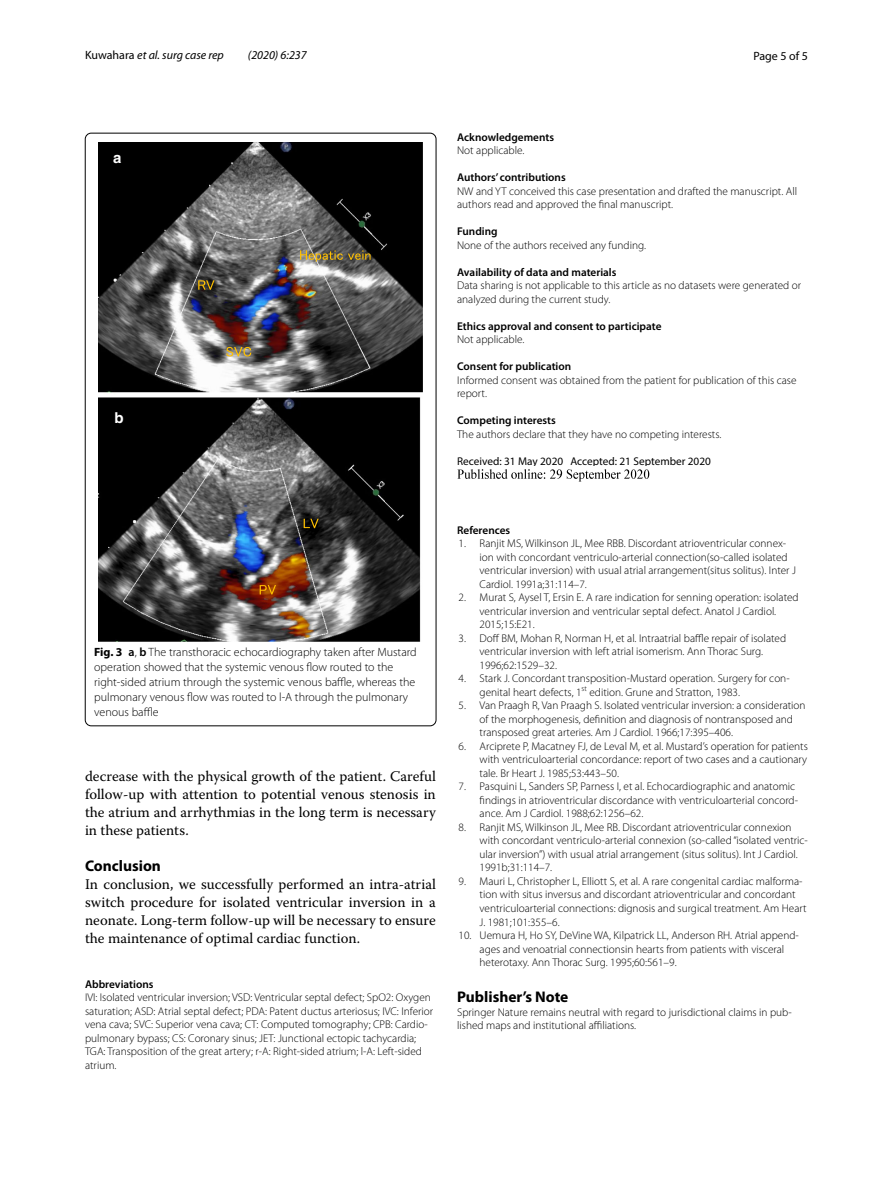
<style>
.page{position:relative;width:893px;height:1187px;background:#fff}
.page>*{position:absolute;margin:0;border:0;box-sizing:border-box;transform-origin:0 0}
.t1{font:700 15.45px "Myriad Pro";color:#000}
.t2{font:15px "Helvetica Bold 2";color:#fff}
.t3{font:14.7px/18px "Warnock Pro";color:#000;text-align:justify}
.t4{font:300 12px/15px "Myriad Pro";color:#000}
.t5{font:italic 12px "Myriad Pro";color:#000}
.t6{font:12px "Myriad Pro";color:#000}
.t7{font:300 11.25px/13.5px "Myriad Pro";color:#000}
.t8{font:600 11.25px "Myriad Pro";color:#000}
.t9{font:11.25px "Myriad Pro";color:#000}
.s1{font-style:normal}
.s2{font-weight:700}
.s3{font-weight:600}
</style>
<div class="page">
<img style="left:457px;top:469px;width:193px;height:13px">
<img style="left:99px;top:142px;width:323px;height:499px">
<svg style="left:300px;top:250px;width:71px;height:12px"></svg>
<svg style="left:226px;top:347px;width:25px;height:9px"></svg>
<svg style="left:198px;top:280px;width:16px;height:10px"></svg>
<svg style="left:260px;top:585px;width:16px;height:9px"></svg>
<svg style="left:304px;top:518px;width:15px;height:10px"></svg>
<p class="t5" style="left:85px;top:48px;width:140px"><span class="s1">Kuwahara</span> et al. surg case rep</p>
<p class="t5" style="left:248px;top:48px;width:60px">(2020) 6:237</p>
<p class="t6" style="left:753px;top:48px;width:56px">Page 5 of 5</p>
<h2 class="t2" style="left:113px;top:148px;width:10px">a</h2>
<h2 class="t2" style="left:114px;top:408px;width:11px">b</h2>
<p class="t8" style="left:457px;top:130px;width:98px">Acknowledgements</p>
<p class="t7" style="left:457px;top:144px;width:69px">Not applicable.</p>
<p class="t8" style="left:457px;top:170px;width:110px">Authors’ contributions</p>
<p class="t7" style="left:457px;top:184px;width:342px">NW and YT conceived this case presentation and drafted the manuscript. All authors read and approved the final manuscript.</p>
<p class="t8" style="left:457px;top:224px;width:42px">Funding</p>
<p class="t7" style="left:457px;top:238px;width:190px">None of the authors received any funding.</p>
<p class="t8" style="left:457px;top:265px;width:161px">Availability of data and materials</p>
<p class="t7" style="left:457px;top:279px;width:345px">Data sharing is not applicable to this article as no datasets were generated or analyzed during the current study.</p>
<p class="t8" style="left:457px;top:319px;width:206px">Ethics approval and consent to participate</p>
<p class="t7" style="left:457px;top:333px;width:69px">Not applicable.</p>
<p class="t8" style="left:457px;top:359px;width:116px">Consent for publication</p>
<p class="t7" style="left:457px;top:373px;width:341px">Informed consent was obtained from the patient for publication of this case report.</p>
<p class="t8" style="left:457px;top:413px;width:100px">Competing interests</p>
<p class="t7" style="left:457px;top:427px;width:266px">The authors declare that they have no competing interests.</p>
<p class="t9" style="left:457px;top:454px;width:255px">Received: 31 May 2020 Accepted: 21 September 2020</p>
<p class="t4" style="left:94px;top:645px;width:324px"><span class="s2">Fig. 3</span> <span class="s3">a</span>, <span class="s3">b</span> The transthoracic echocardiography taken after Mustard operation showed that the systemic venous flow routed to the right-sided atrium through the systemic venous baffle, whereas the pulmonary venous flow was routed to l-A through the pulmonary venous baffle</p>
<h3 class="t3" style="left:85px;top:766px;width:352px">decrease with the physical growth of the patient. Careful follow-up with attention to potential venous stenosis in the atrium and arrhythmias in the long term is necessary in these patients.</h3>
<h1 class="t1" style="left:85px;top:855px;width:77px">Conclusion</h1>
<h3 class="t3" style="left:85px;top:874px;width:352px">In conclusion, we successfully performed an intra-atrial switch procedure for isolated ventricular inversion in a neonate. Long-term follow-up will be necessary to ensure the maintenance of optimal cardiac function.</h3>
<p class="t8" style="left:85px;top:976px;width:70px">Abbreviations</p>
<p class="t7" style="left:85px;top:990px;width:350px">IVI: Isolated ventricular inversion; VSD: Ventricular septal defect; SpO2: Oxygen saturation; ASD: Atrial septal defect; PDA: Patent ductus arteriosus; IVC: Inferior vena cava; SVC: Superior vena cava; CT: Computed tomography; CPB: Cardio&shy;pulmonary bypass; CS: Coronary sinus; JET: Junctional ectopic tachycardia; TGA: Transposition of the great artery; r-A: Right-sided atrium; l-A: Left-sided atrium.</p>
<p class="t8" style="left:457px;top:523px;width:55px">References</p>
<p class="t7" style="left:480px;top:537px;width:318px;text-indent:-21px">1. Ranjit MS, Wilkinson JL, Mee RBB. Discordant atrioventricular connex&shy;ion with concordant ventriculo-arterial connection(so-called isolated ventricular inversion) with usual atrial arrangement(situs solitus). Inter J Cardiol. 1991a;31:114–7.</p>
<p class="t7" style="left:480px;top:591px;width:321px;text-indent:-21px">2. Murat S, Aysel T, Ersin E. A rare indication for senning operation: isolated ventricular inversion and ventricular septal defect. Anatol J Cardiol.<br>2015;15:E21.</p>
<p class="t7" style="left:480px;top:631px;width:308px;text-indent:-21px">3. Doff BM, Mohan R, Norman H, et al. Intraatrial baffle repair of isolated ventricular inversion with left atrial isomerism. Ann Thorac Surg.<br>1996;62:1529–32.</p>
<p class="t7" style="left:480px;top:672px;width:312px;text-indent:-21px">4. Stark J. Concordant transposition-Mustard operation. Surgery for con&shy;genital heart defects, 1<sup>st</sup> edition. Grune and Stratton, 1983.</p>
<p class="t7" style="left:480px;top:699px;width:328px;text-indent:-21px">5. Van Praagh R, Van Praagh S. Isolated ventricular inversion: a consideration of the morphogenesis, definition and diagnosis of nontransposed and transposed great arteries. Am J Cardiol. 1966;17:395–406.</p>
<p class="t7" style="left:480px;top:739px;width:330px;text-align:justify;text-indent:-21px">6. Arciprete P, Macatney FJ, de Leval M, et al. Mustard’s operation for patients with ventriculoarterial concordance: report of two cases and a cautionary tale. Br Heart J. 1985;53:443–50.</p>
<p class="t7" style="left:480px;top:780px;width:320px;text-indent:-21px">7. Pasquini L, Sanders SP, Parness I, et al. Echocardiographic and anatomic findings in atrioventricular discordance with ventriculoarterial concord&shy;ance. Am J Cardiol. 1988;62:1256–62.</p>
<p class="t7" style="left:480px;top:820px;width:330px;text-indent:-21px">8. Ranjit MS, Wilkinson JL, Mee RB. Discordant atrioventricular connexion with concordant ventriculo-arterial connexion (so-called “isolated ventric&shy;ular inversion”) with usual atrial arrangement (situs solitus). Int J Cardiol.<br>1991b;31:114–7.</p>
<p class="t7" style="left:480px;top:874px;width:328px;text-indent:-21px">9. Mauri L, Christopher L, Elliott S, et al. A rare congenital cardiac malforma&shy;tion with situs inversus and discordant atrioventricular and concordant ventriculoarterial connections: dignosis and surgical treatment. Am Heart J. 1981;101:355–6.</p>
<p class="t7" style="left:480px;top:928px;width:321px;text-indent:-21px">10. Uemura H, Ho SY, DeVine WA, Kilpatrick LL, Anderson RH. Atrial append&shy;ages and venoatrial connectionsin hearts from patients with visceral heterotaxy. Ann Thorac Surg. 1995;60:561–9.</p>
<h1 class="t1" style="left:457px;top:986px;width:113px">Publisher’s Note</h1>
<p class="t7" style="left:457px;top:1005px;width:336px">Springer Nature remains neutral with regard to jurisdictional claims in pub&shy;lished maps and institutional affiliations.</p>
</div>
